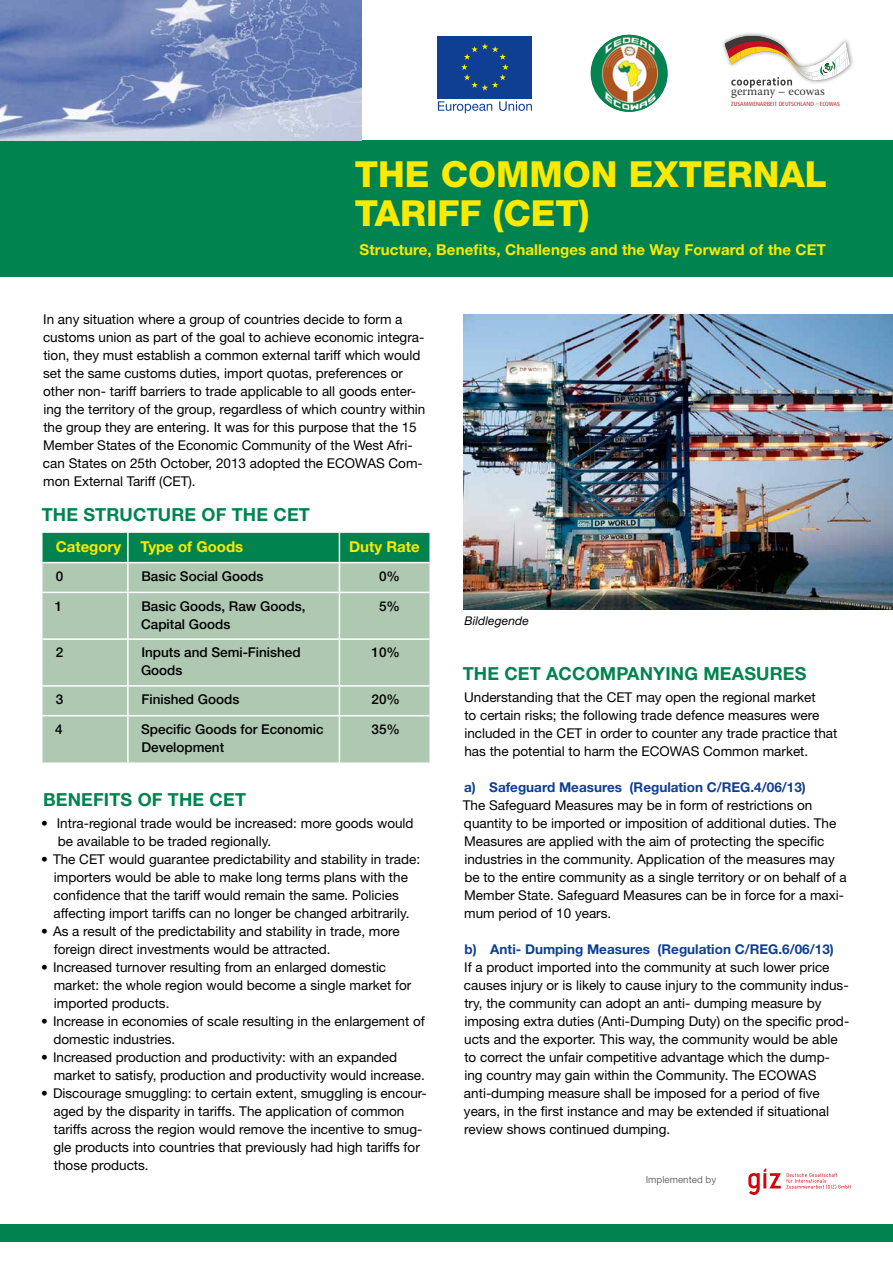
<style>
.page{position:relative;width:893px;height:1263px;background:#fff}
.page>*{position:absolute;margin:0;border:0;box-sizing:border-box;transform-origin:0 0}
.t1{font:800 36px/39px "Helvetica Neue LT Pro";color:#fce900}
.t2{font:700 18px "Helvetica Neue LT Pro";letter-spacing:.01em;color:#00834f}
.t3{font:700 15px "Helvetica Neue LT Pro";letter-spacing:.01em;color:#fce900}
.t4{font:13.5px/18px "Helvetica Neue LT Pro";color:#000}
.t5{font:500 13.5px/18px "Helvetica Neue LT Pro";color:#000}
.t6{font:700 13.5px "Helvetica Neue LT Pro";color:#0f3f93}
.t7{font:12.15px "Warnock Pro";color:#3a3a39}
.t8{font:italic 12px "Helvetica Neue LT Pro";letter-spacing:.01em;color:#000}
.t9{font:9.75px "Helvetica Neue LT Pro";color:#6e6e6e}
.t10{font:6px "Dax";color:#c51120}
</style>
<div class="page">
<div style="left:0;top:140px;width:893px;height:136px;background:#00834f"></div>
<img style="left:0;top:0;width:361px;height:140px">
<svg style="left:748px;top:1168px;width:102px;height:27px"></svg>
<div style="left:0;top:1225px;width:893px;height:17px;background:#00834f"></div>
<div style="left:436px;top:34px;width:98px;height:66px;background:linear-gradient(to bottom,#fff,#fff)"></div>
<div style="left:438px;top:36px;width:94px;height:63px;background:#0f3f93"></div>
<svg style="left:461px;top:43px;width:48px;height:48px"></svg>
<svg style="left:438px;top:101px;width:94px;height:12px"></svg>
<img style="left:591px;top:35px;width:76px;height:77px">
<div style="left:591px;top:35px;width:77px;height:77px;border:2px solid #00834f;border-radius:50%"></div>
<div style="left:721px;top:32px;width:134px;height:53px;background:#000;opacity:.51"></div>
<svg style="left:724px;top:36px;width:126px;height:52px"></svg>
<div style="left:43px;top:593px;width:386px;height:169px;background:#aec8b2"></div>
<svg style="left:43px;top:533px;width:386px;height:59px;background:#5ca884"></svg>
<hr style="left:127px;top:593px;width:2px;height:45px;background:#fff">
<hr style="left:339px;top:593px;width:1px;height:45px;background:#fff">
<hr style="left:43px;top:638px;width:85px;height:2px;background:#fff">
<hr style="left:128px;top:638px;width:211px;height:2px;background:#fff">
<hr style="left:127px;top:640px;width:2px;height:45px;background:#fff">
<hr style="left:339px;top:638px;width:90px;height:2px;background:#fff">
<hr style="left:339px;top:640px;width:1px;height:45px;background:#fff">
<hr style="left:43px;top:685px;width:85px;height:2px;background:#fff">
<hr style="left:128px;top:685px;width:211px;height:2px;background:#fff">
<hr style="left:127px;top:687px;width:2px;height:28px;background:#fff">
<hr style="left:339px;top:685px;width:90px;height:2px;background:#fff">
<svg style="left:339px;top:687px;width:1px;height:28px"></svg>
<hr style="left:43px;top:715px;width:85px;height:1px;background:#fff">
<hr style="left:128px;top:715px;width:211px;height:1px;background:#fff">
<hr style="left:127px;top:716px;width:2px;height:46px;background:#fff">
<hr style="left:339px;top:715px;width:90px;height:1px;background:#fff">
<hr style="left:339px;top:716px;width:1px;height:46px;background:#fff">
<img style="left:463px;top:314px;width:430px;height:295px">
<p class="t7" style="left:731px;top:84px;width:95px">germany – ecowas</p>
<p class="t10" style="left:731px;top:100px;width:110px">ZUSAMMENARBEIT DEUTSCHLAND – ECOWAS</p>
<h1 class="t1" style="left:355px;top:155px;width:474px">THE COMMON EXTERNAL<br>TARIFF (CET)</h1>
<p class="t3" style="left:360px;top:240px;width:468px">Structure, Benefits, Challenges and the Way Forward of the CET</p>
<p class="t4" style="left:43px;top:310px;width:384px">In any situation where a group of countries decide to form a customs union as part of the goal to achieve economic integra&shy;tion, they must establish a common external tariff which would set the same customs duties, import quotas, preferences or other non- tariff barriers to trade applicable to all goods enter&shy;ing the territory of the group, regardless of which country within the group they are entering. It was for this purpose that the 15<br>Member States of the Economic Community of the West Afri&shy;can States on 25th October, 2013 adopted the ECOWAS Com&shy;mon External Tariff (CET).</p>
<h2 class="t2" style="left:42px;top:503px;width:270px">THE STRUCTURE OF THE CET</h2>
<p class="t3" style="left:56px;top:537px;width:67px">Category</p>
<p class="t3" style="left:141px;top:537px;width:104px">Type of Goods</p>
<p class="t3" style="left:349px;top:537px;width:72px">Duty Rate</p>
<p class="t5" style="left:56px;top:567px;width:9px">0</p>
<p class="t5" style="left:141px;top:567px;width:124px">Basic Social Goods</p>
<p class="t5" style="left:379px;top:567px;width:23px">0%</p>
<p class="t5" style="left:55px;top:597px;width:9px">1</p>
<p class="t5" style="left:141px;top:597px;width:166px">Basic Goods, Raw Goods,<br>Capital Goods</p>
<p class="t5" style="left:379px;top:597px;width:23px">5%</p>
<p class="t5" style="left:56px;top:643px;width:9px">2</p>
<p class="t5" style="left:141px;top:643px;width:161px">Inputs and Semi-Finished<br>Goods</p>
<p class="t5" style="left:372px;top:643px;width:30px">10%</p>
<p class="t5" style="left:56px;top:690px;width:9px">3</p>
<p class="t5" style="left:141px;top:690px;width:100px">Finished Goods</p>
<p class="t5" style="left:372px;top:690px;width:30px">20%</p>
<p class="t5" style="left:55px;top:720px;width:9px">4</p>
<p class="t5" style="left:141px;top:720px;width:184px">Specific Goods for Economic<br>Development</p>
<p class="t5" style="left:372px;top:720px;width:30px">35%</p>
<h2 class="t2" style="left:43px;top:788px;width:204px">BENEFITS OF THE CET</h2>
<p class="t4" style="left:58px;top:814px;width:357px;text-indent:-16px">• Intra-regional trade would be increased: more goods would be available to be traded regionally.</p>
<p class="t4" style="left:54px;top:850px;width:368px;text-indent:-12px">• The CET would guarantee predictability and stability in trade: importers would be able to make long terms plans with the confidence that the tariff would remain the same. Policies affecting import tariffs can no longer be changed arbitrarily.</p>
<p class="t4" style="left:54px;top:922px;width:347px;text-indent:-13px">• As a result of the predictability and stability in trade, more foreign direct investments would be attracted.</p>
<p class="t4" style="left:54px;top:958px;width:359px;text-indent:-13px">• Increased turnover resulting from an enlarged domestic market: the whole region would become a single market for imported products.</p>
<p class="t4" style="left:54px;top:1012px;width:373px;text-indent:-12px">• Increase in economies of scale resulting in the enlargement of domestic industries.</p>
<p class="t4" style="left:54px;top:1048px;width:373px;text-indent:-13px">• Increased production and productivity: with an expanded market to satisfy, production and productivity would increase.</p>
<p class="t4" style="left:54px;top:1084px;width:375px;text-indent:-12px">• Discourage smuggling: to certain extent, smuggling is encour&shy;aged by the disparity in tariffs. The application of common tariffs across the region would remove the incentive to smug&shy;gle products into countries that previously had high tariffs for those products.</p>
<p class="t8" style="left:464px;top:613px;width:66px">Bildlegende</p>
<h2 class="t2" style="left:463px;top:662px;width:345px">THE CET ACCOMPANYING MEASURES</h2>
<p class="t4" style="left:464px;top:688px;width:375px">Understanding that the CET may open the regional market<br>to certain risks; the following trade defence measures were included in the CET in order to counter any trade practice that has the potential to harm the ECOWAS Common market.</p>
<p class="t6" style="left:464px;top:779px;width:343px">a) Safeguard Measures (Regulation C/REG.4/06/13)</p>
<p class="t4" style="left:463px;top:796px;width:385px">The Safeguard Measures may be in form of restrictions on quantity to be imported or imposition of additional duties. The Measures are applied with the aim of protecting the specific industries in the community. Application of the measures may be to the entire community as a single territory or on behalf of a Member State. Safeguard Measures can be in force for a maxi&shy;mum period of 10 years.</p>
<p class="t6" style="left:465px;top:941px;width:371px">b) Anti- Dumping Measures (Regulation C/REG.6/06/13)</p>
<p class="t4" style="left:464px;top:958px;width:387px">If a product imported into the community at such lower price causes injury or is likely to cause injury to the community indus&shy;try, the community can adopt an anti- dumping measure by imposing extra duties (Anti-Dumping Duty) on the specific prod&shy;ucts and the exporter. This way, the community would be able to correct the unfair competitive advantage which the dump&shy;ing country may gain within the Community. The ECOWAS anti-dumping measure shall be imposed for a period of five years, in the first instance and may be extended if situational review shows continued dumping.</p>
<p class="t9" style="left:646px;top:1173px;width:72px">Implemented by</p>
</div>
